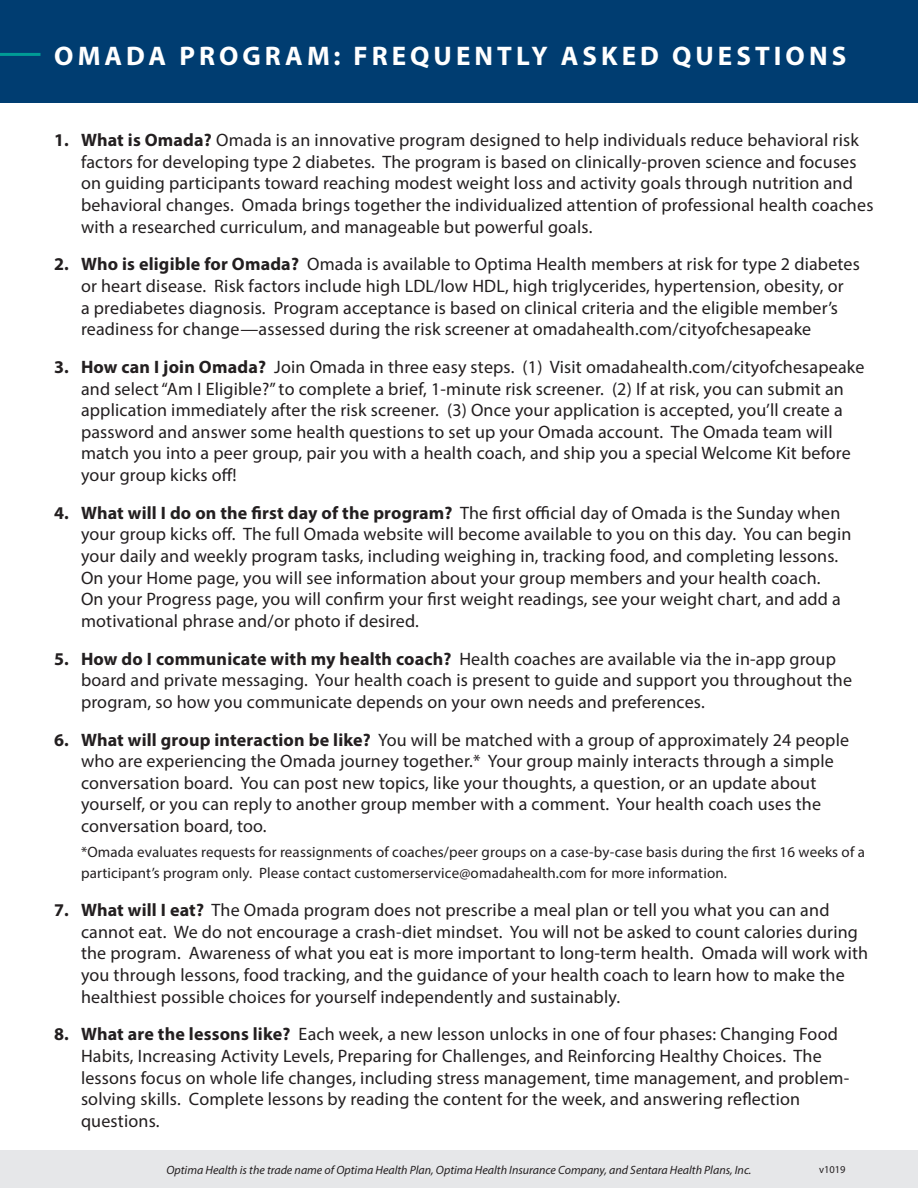
<style>
.page{position:relative;width:918px;height:1188px;background:#fff}
.page>*{position:absolute;margin:0;border:0;box-sizing:border-box;transform-origin:0 0}
.t1{font:700 27px "Myriad Pro";letter-spacing:.15em;color:#fff}
.t2{font:18px/21.6px "Myriad Pro";letter-spacing:.01em;color:#231f20}
.t3{font:15px/21.6px "Myriad Pro";letter-spacing:.01em;color:#231f20}
.t4{font:italic 12px "Myriad Pro";color:#231f20}
.t5{font:10.5px "Myriad Pro";color:#231f20}
.s1{font-weight:700}
</style>
<div class="page">
<div style="left:0;top:0;width:918px;height:102px;background:#003d71"></div>
<div style="left:0;top:1151px;width:918px;height:37px;background:#e6e7e9"></div>
<hr style="left:0;top:53px;width:40px;height:3px;background:#009c96">
<p class="t1" style="left:54px;top:38px;width:794px">OMADA PROGRAM: FREQUENTLY ASKED QUESTIONS</p>
<p class="t2" style="left:81px;top:129px;width:794px;text-indent:-27px"><span class="s1">1. What is Omada?</span> Omada is an innovative program designed to help individuals reduce behavioral risk factors for developing type 2 diabetes. The program is based on clinically-proven science and focuses on guiding participants toward reaching modest weight loss and activity goals through nutrition and behavioral changes. Omada brings together the individualized attention of professional health coaches with a researched curriculum, and manageable but powerful goals.</p>
<p class="t2" style="left:81px;top:253px;width:780px;text-indent:-27px"><span class="s1">2. Who is eligible for Omada?</span> Omada is available to Optima Health members at risk for type 2 diabetes or heart disease. Risk factors include high LDL/low HDL, high triglycerides, hypertension, obesity, or<br>a prediabetes diagnosis. Program acceptance is based on clinical criteria and the eligible member’s readiness for change—assessed during the risk screener at omadahealth.com/cityofchesapeake</p>
<p class="t2" style="left:81px;top:356px;width:785px;text-indent:-27px"><span class="s1">3. How can I join Omada?</span> Join Omada in three easy steps. (1) Visit omadahealth.com/cityofchesapeake and select “Am I Eligible?” to complete a brief, 1-minute risk screener. (2) If at risk, you can submit an application immediately after the risk screener. (3) Once your application is accepted, you’ll create a password and answer some health questions to set up your Omada account. The Omada team will match you into a peer group, pair you with a health coach, and ship you a special Welcome Kit before your group kicks off!</p>
<p class="t2" style="left:81px;top:502px;width:772px;text-indent:-27px"><span class="s1">4. What will I do on the first day of the program?</span> The first official day of Omada is the Sunday when your group kicks off. The full Omada website will become available to you on this day. You can begin your daily and weekly program tasks, including weighing in, tracking food, and completing lessons.<br>On your Home page, you will see information about your group members and your health coach.<br>On your Progress page, you will confirm your first weight readings, see your weight chart, and add a motivational phrase and/or photo if desired.</p>
<p class="t2" style="left:81px;top:647px;width:773px;text-indent:-27px"><span class="s1">5. How do I communicate with my health coach?</span> Health coaches are available via the in-app group board and private messaging. Your health coach is present to guide and support you throughout the program, so how you communicate depends on your own needs and preferences.</p>
<p class="t2" style="left:81px;top:728px;width:770px;text-indent:-27px"><span class="s1">6. What will group interaction be like?</span> You will be matched with a group of approximately 24 people who are experiencing the Omada journey together.* Your group mainly interacts through a simple conversation board. You can post new topics, like your thoughts, a question, or an update about yourself, or you can reply to another group member with a comment. Your health coach uses the conversation board, too.</p>
<p class="t3" style="left:81px;top:841px;width:786px">*Omada evaluates requests for reassignments of coaches/peer groups on a case-by-case basis during the first 16 weeks of a participant’s program only. Please contact customerservice@omadahealth.com for more information.</p>
<p class="t2" style="left:81px;top:899px;width:789px;text-indent:-27px"><span class="s1">7. What will I eat?</span> The Omada program does not prescribe a meal plan or tell you what you can and cannot eat. We do not encourage a crash-diet mindset. You will not be asked to count calories during the program. Awareness of what you eat is more important to long-term health. Omada will work with you through lessons, food tracking, and the guidance of your health coach to learn how to make the healthiest possible choices for yourself independently and sustainably.</p>
<p class="t2" style="left:81px;top:1023px;width:770px;text-indent:-27px"><span class="s1">8. What are the lessons like?</span> Each week, a new lesson unlocks in one of four phases: Changing Food Habits, Increasing Activity Levels, Preparing for Challenges, and Reinforcing Healthy Choices. The lessons focus on whole life changes, including stress management, time management, and problem&shy;solving skills. Complete lessons by reading the content for the week, and answering reflection questions.</p>
<p class="t5" style="left:819px;top:1163px;width:28px">v1019</p>
<p class="t4" style="left:166px;top:1163px;width:587px">Optima Health is the trade name of Optima Health Plan, Optima Health Insurance Company, and Sentara Health Plans, Inc.</p>
</div>
